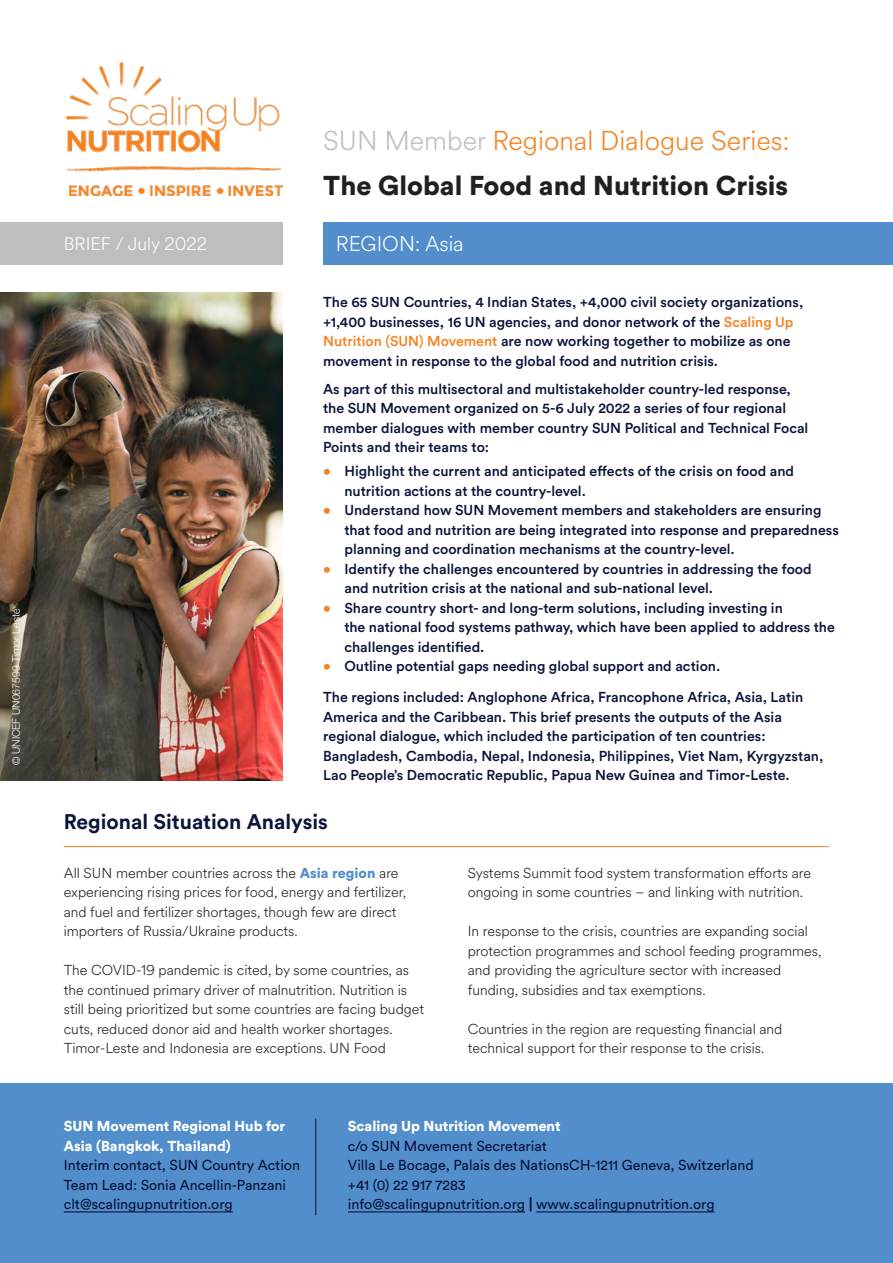
<style>
.page{position:relative;width:893px;height:1263px;background:#fff}
.page>*{position:absolute;margin:0;border:0;box-sizing:border-box;transform-origin:0 0}
.EN_BIG_title{font:300 27px "Circular Spotify Text";color:#f58220}
.EN_BIG_title-2{font:900 27px "Circular Std";color:#231f20}
.EN_title{font:700 21px "Circular Std";color:#0b143b}
.t1{font:300 21px "Circular Spotify Text";color:#fff}
.t2{font:300 18px "Circular Spotify Text";color:#fff}
.t3{font:300 14.25px/19.5px "Circular Spotify Text";color:#231f20}
.EN_Lead{font:500 14.25px/19.5px "Circular Std";color:#0b143b}
.EN_bulleted{font:500 14.25px/19.5px "Circular Std";color:#0b143b}
.challenges_solutions{font:14.25px/19.5px "Circular Std";color:#0b143b}
.challenges_solutions-2{font:900 14.25px/19.5px "Circular Std";color:#fff}
.t4{font:300 10.5px "Helvetica Neue";color:#fff}
.s1{color:#bcbec0}
.s2{color:#f58220}
.s3{font-family:"Circular Std";font-weight:900;color:#528ecb}
.s4{font-weight:900}
</style>
<div class="page">
<img style="left:65px;top:62px;width:217px;height:133px">
<div style="left:0;top:222px;width:282px;height:43px;background:#bcbec0"></div>
<div style="left:323px;top:222px;width:570px;height:43px;background:#528ecb"></div>
<img style="left:0;top:293px;width:282px;height:487px">
<hr style="left:64px;top:846px;width:765px;height:1px;background:#f58220">
<div style="left:0;top:1083px;width:893px;height:180px;background:#528ecb"></div>
<hr style="left:64px;top:1211px;width:169px;height:1px;background:#0b143b">
<hr style="left:348px;top:1211px;width:177px;height:1px;background:#0b143b">
<hr style="left:536px;top:1211px;width:179px;height:1px;background:#0b143b">
<hr style="left:315px;top:1118px;width:1px;height:97px;background:#0b143b">
<p class="t4" style="left:8px;top:765px;width:158px;rotate:-90deg">© UNICEF UN067599 Timor Leste</p>
<p class="EN_BIG_title" style="left:323px;top:122px;width:468px"><span class="s1">SUN Member</span> Regional Dialogue Series:</p>
<p class="EN_BIG_title-2" style="left:323px;top:167px;width:466px">The Global Food and Nutrition Crisis</p>
<p class="t2" style="left:64px;top:232px;width:145px">BRIEF / July 2022</p>
<p class="t1" style="left:336px;top:230px;width:129px">REGION: Asia</p>
<p class="EN_Lead" style="left:323px;top:292px;width:482px">The 65 SUN Countries, 4 Indian States, +4,000 civil society organizations, +1,400 businesses, 16 UN agencies, and donor network of the <span class="s2">Scaling Up Nutrition (SUN) Movement</span> are now working together to mobilize as one movement in response to the global food and nutrition crisis.</p>
<p class="EN_Lead" style="left:323px;top:379px;width:487px">As part of this multisectoral and multistakeholder country-led response, the SUN Movement organized on 5-6 July 2022 a series of four regional member dialogues with member country SUN Political and Technical Focal Points and their teams to:</p>
<p class="EN_bulleted" style="left:344px;top:461px;width:451px;text-indent:-21px"><span class="s2">•</span> Highlight the current and anticipated effects of the crisis on food and nutrition actions at the country-level.</p>
<p class="EN_bulleted" style="left:344px;top:500px;width:496px;text-indent:-21px"><span class="s2">•</span> Understand how SUN Movement members and stakeholders are ensuring that food and nutrition are being integrated into response and preparedness planning and coordination mechanisms at the country-level.</p>
<p class="EN_bulleted" style="left:344px;top:558px;width:469px;text-indent:-21px"><span class="s2">•</span> Identify the challenges encountered by countries in addressing the food and nutrition crisis at the national and sub-national level.</p>
<p class="EN_bulleted" style="left:344px;top:597px;width:492px;text-indent:-21px"><span class="s2">•</span> Share country short- and long-term solutions, including investing in<br>the national food systems pathway, which have been applied to address the challenges identified.</p>
<p class="EN_bulleted" style="left:323px;top:656px;width:399px"><span class="s2">•</span> Outline potential gaps needing global support and action.</p>
<p class="EN_Lead" style="left:323px;top:687px;width:502px">The regions included: Anglophone Africa, Francophone Africa, Asia, Latin America and the Caribbean. This brief presents the outputs of the Asia regional dialogue, which included the participation of ten countries:<br>Bangladesh, Cambodia, Nepal, Indonesia, Philippines, Viet Nam, Kyrgyzstan, Lao People’s Democratic Republic, Papua New Guinea and Timor-Leste.</p>
<p class="EN_title" style="left:64px;top:808px;width:266px">Regional Situation Analysis</p>
<p class="t3" style="left:64px;top:863px;width:344px">All SUN member countries across the <span class="s3">Asia region</span> are experiencing rising prices for food, energy and fertilizer, and fuel and fertilizer shortages, though few are direct importers of Russia/Ukraine products.</p>
<p class="t3" style="left:64px;top:961px;width:362px">The COVID-19 pandemic is cited, by some countries, as the continued primary driver of malnutrition. Nutrition is still being prioritized but some countries are facing budget cuts, reduced donor aid and health worker shortages.<br>Timor-Leste and Indonesia are exceptions. UN Food</p>
<p class="t3" style="left:468px;top:863px;width:345px">Systems Summit food system transformation efforts are ongoing in some countries – and linking with nutrition.</p>
<p class="t3" style="left:468px;top:922px;width:355px">In response to the crisis, countries are expanding social protection programmes and school feeding programmes, and providing the agriculture sector with increased funding, subsidies and tax exemptions.</p>
<p class="t3" style="left:468px;top:1019px;width:316px">Countries in the region are requesting financial and technical support for their response to the crisis.</p>
<p class="challenges_solutions-2" style="left:64px;top:1116px;width:223px">SUN Movement Regional Hub for<br>Asia (Bangkok, Thailand)</p>
<p class="challenges_solutions" style="left:64px;top:1155px;width:238px">Interim contact, SUN Country Action<br>Team Lead: Sonia Ancellin-Panzani</p>
<p class="challenges_solutions" style="left:64px;top:1194px;width:171px">clt@scalingupnutrition.org</p>
<p class="challenges_solutions-2" style="left:348px;top:1116px;width:214px">Scaling Up Nutrition Movement</p>
<p class="challenges_solutions" style="left:348px;top:1136px;width:200px">c/o SUN Movement Secretariat</p>
<p class="challenges_solutions" style="left:348px;top:1155px;width:407px">Villa Le Bocage, Palais des NationsCH-1211 Geneva, Switzerland</p>
<p class="challenges_solutions" style="left:348px;top:1175px;width:119px">+41 (0) 22 917 7283</p>
<p class="challenges_solutions" style="left:348px;top:1194px;width:368px">info@scalingupnutrition.org <span class="s4">|</span> www.scalingupnutrition.org</p>
</div>
